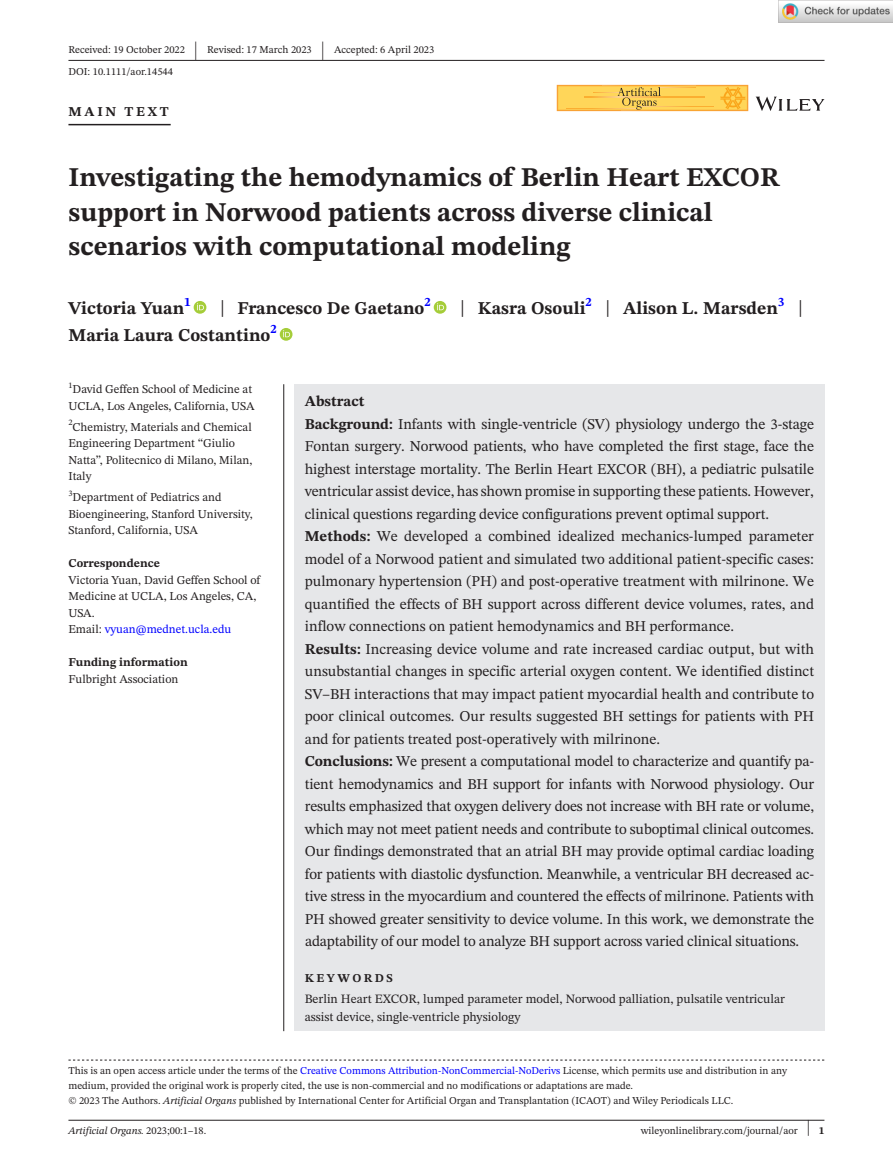
<style>
.page{position:relative;width:893px;height:1174px;background:#fff}
.page>*{position:absolute;margin:0;border:0;box-sizing:border-box;transform-origin:0 0}
.t1{font:700 27px/34.5px "STIX Two Text";color:#231f20}
.t2{font:25.65px "STIX Two Text";color:#231f20;scale:.49 1}
.t3{font:700 18px "STIX Two Text";color:#231f20}
.t4{font:15px/22.5px "STIX Two Text";letter-spacing:-.01em;color:#231f20}
.t5{font:700 13.5px "STIX Two Text";letter-spacing:.2em;color:#231f20}
.t6{font:12.75px/17.2px "STIX Two Text";color:#231f20}
.t7{font:12px/16.5px "STIX Two Text";color:#231f20}
.t8{font:700 12px "STIX Two Text";color:#231f20}
.t9{font:700 12px "STIX Two Text";letter-spacing:.2em;color:#231f20}
.t10{font:10.5px/15px "STIX Two Text";color:#231f20}
.t11{font:italic 10.5px "STIX Two Text";color:#231f20}
.s1{font-weight:400;font-size:23.4px}
.s2{color:#00f}
.s3{font-weight:700}
.s4{font-style:italic}
.s5{font-style:normal}
.s6{font-size:22.2px}
</style>
<div class="page">
<hr style="left:68px;top:1119px;width:756px;height:1px;background:#231f20">
<svg style="left:756px;top:97px;width:68px;height:14px"></svg>
<svg style="left:557px;top:85px;width:191px;height:26px;background:#f6c64f"></svg>
<hr style="left:68px;top:60px;width:756px;height:1px;background:#231f20">
<hr style="left:68px;top:124px;width:103px;height:1px;background:#231f20">
<svg style="left:194px;top:301px;width:12px;height:13px"></svg>
<svg style="left:197px;top:303px;width:7px;height:7px"></svg>
<svg style="left:434px;top:301px;width:12px;height:13px"></svg>
<svg style="left:437px;top:303px;width:7px;height:7px"></svg>
<svg style="left:280px;top:328px;width:12px;height:13px"></svg>
<svg style="left:283px;top:330px;width:7px;height:7px"></svg>
<svg style="left:68px;top:1059px;width:756px;height:1px"></svg>
<div style="left:294px;top:384px;width:530px;height:647px;background:#e6e7e9"></div>
<hr style="left:283px;top:384px;width:1px;height:647px;background:#231f20">
<img style="left:779px;top:0;width:114px;height:23px">
<p class="t10" style="left:68px;top:42px;width:118px">Received: 19 October 2022</p>
<h2 class="t2" style="left:194px;top:32px;width:8px">|</h2>
<p class="t10" style="left:207px;top:42px;width:106px">Revised: 17 March 2023</p>
<h2 class="t2" style="left:321px;top:32px;width:8px">|</h2>
<p class="t10" style="left:334px;top:42px;width:102px">Accepted: 6 April 2023</p>
<p class="t10" style="left:68px;top:64px;width:106px">DOI: 10.1111/aor.14544</p>
<p class="t5" style="left:68px;top:101px;width:102px">MAIN TEXT</p>
<h1 class="t1" style="left:68px;top:161px;width:713px">Investigating the hemodynamics of Berlin Heart EXCOR support in Norwood patients across diverse clinical scenarios with computational modeling</h1>
<p class="t3" style="left:68px;top:295px;width:124px">Victoria Yuan<sup>1</sup></p>
<p class="t3" style="left:220px;top:295px;width:212px"><span class="s1">|</span> Francesco De Gaetano<sup>2</sup></p>
<p class="t3" style="left:460px;top:295px;width:344px"><span class="s1">|</span> Kasra Osouli<sup>2</sup> <span class="s1">|</span> Alison L. Marsden<sup>3</sup> <span class="s1">|</span></p>
<p class="t3" style="left:68px;top:322px;width:210px">Maria Laura Costantino<sup>2</sup></p>
<p class="t7" style="left:68px;top:381px;width:188px"><sup>1</sup>David Geffen School of Medicine at<br>UCLA, Los Angeles, California, USA</p>
<p class="t7" style="left:68px;top:418px;width:185px"><sup>2</sup>Chemistry, Materials and Chemical<br>Engineering Department “Giulio<br>Natta”, Politecnico di Milano, Milan,<br>Italy</p>
<p class="t7" style="left:68px;top:489px;width:186px"><sup>3</sup>Department of Pediatrics and<br>Bioengineering, Stanford University,<br>Stanford, California, USA</p>
<p class="t8" style="left:68px;top:555px;width:93px">Correspondence</p>
<p class="t7" style="left:68px;top:571px;width:193px">Victoria Yuan, David Geffen School of<br>Medicine at UCLA, Los Angeles, CA,<br>USA.<br>Email: <span class="s2">vyuan@mednet.ucla.edu</span></p>
<p class="t8" style="left:68px;top:654px;width:121px">Funding information</p>
<p class="t7" style="left:68px;top:670px;width:111px">Fulbright Association</p>
<p class="t4" style="left:305px;top:390px;width:511px"><span class="s3">Abstract<br>Background:</span> Infants with single-ventricle (SV) physiology undergo the 3-stage Fontan surgery. Norwood patients, who have completed the first stage, face the highest interstage mortality. The Berlin Heart EXCOR (BH), a pediatric pulsatile ventricular assist device, has shown promise in supporting these patients. However, clinical questions regarding device configurations prevent optimal support.<br><span class="s3">Methods:</span> We developed a combined idealized mechanics-lumped parameter model of a Norwood patient and simulated two additional patient-specific cases: pulmonary hypertension (PH) and post-operative treatment with milrinone. We quantified the effects of BH support across different device volumes, rates, and inflow connections on patient hemodynamics and BH performance.<br><span class="s3">Results:</span> Increasing device volume and rate increased cardiac output, but with unsubstantial changes in specific arterial oxygen content. We identified distinct SV–BH interactions that may impact patient myocardial health and contribute to poor clinical outcomes. Our results suggested BH settings for patients with PH and for patients treated post-operatively with milrinone.<br><span class="s3">Conclusions:</span> We present a computational model to characterize and quantify pa&shy;tient hemodynamics and BH support for infants with Norwood physiology. Our results emphasized that oxygen delivery does not increase with BH rate or volume, which may not meet patient needs and contribute to suboptimal clinical outcomes.<br>Our findings demonstrated that an atrial BH may provide optimal cardiac loading for patients with diastolic dysfunction. Meanwhile, a ventricular BH decreased ac&shy;tive stress in the myocardium and countered the effects of milrinone. Patients with PH showed greater sensitivity to device volume. In this work, we demonstrate the adaptability of our model to analyze BH support across varied clinical situations.</p>
<p class="t9" style="left:305px;top:969px;width:90px">KEYWORDS</p>
<p class="t6" style="left:305px;top:990px;width:482px">Berlin Heart EXCOR, lumped parameter model, Norwood palliation, pulsatile ventricular assist device, single-ventricle physiology</p>
<p class="t10" style="left:68px;top:1063px;width:720px">This is an open access article under the terms of the <span class="s2">Creative Commons Attribution-NonCommercial-NoDerivs</span> License, which permits use and distribution in any medium, provided the original work is properly cited, the use is non-commercial and no modifications or adaptations are made.<br>© 2023 The Authors. <span class="s4">Artificial Organs</span> published by International Center for Artificial Organ and Transplantation (ICAOT) and Wiley Periodicals LLC.</p>
<p class="t11" style="left:68px;top:1123px;width:139px">Artificial Organs. <span class="s5">2023;00:1–18.</span></p>
<p class="t10" style="left:641px;top:1123px;width:185px">wileyonlinelibrary.com/journal/aor <span class="s6">|</span> <span class="s3">1</span></p>
</div>
